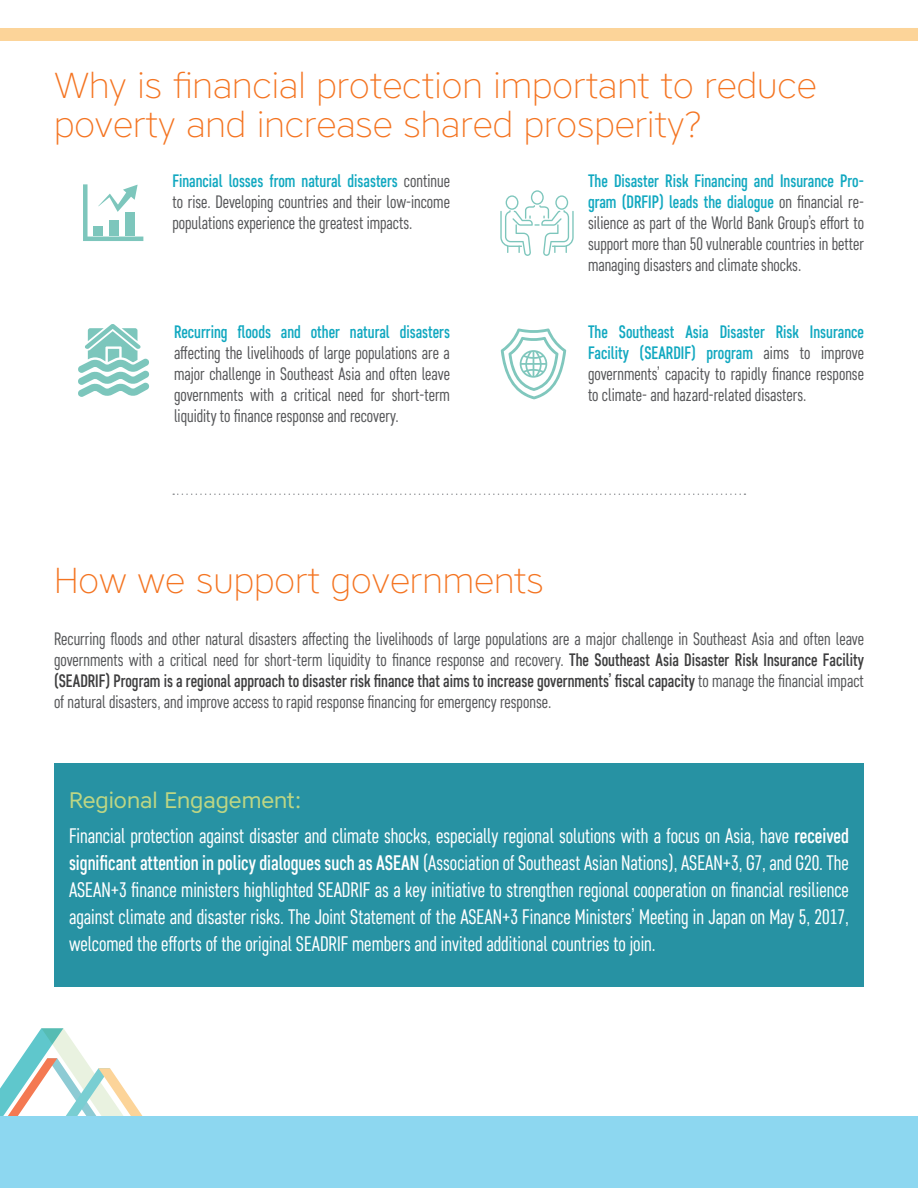
<style>
.page{position:relative;width:918px;height:1188px;background:#fff}
.page>*{position:absolute;margin:0;border:0;box-sizing:border-box;transform-origin:0 0}
.TITULO{font:200 36px/39px "Core Sans A25";color:#f47421}
.TITULO_2{font:22.5px "Core Sans A45";color:#bdd684}
.TEXTO_CUERPO{font:21px/27px "Core Sans D37 Cn";color:#fff;text-align:justify}
.TEXTO_CUERPO-2{font:18px/21px "Core Sans D37 Cn";color:#57585a;text-align:justify}
.s1{font-family:"Core Sans D47 Cn";font-weight:500;color:#11a8c0}
.s2{font-family:"Core Sans D47 Cn";font-weight:500;color:#3e3e3f}
.s3{font-family:"Core Sans D47 Cn";font-weight:500}
</style>
<div class="page">
<div style="left:0;top:28px;width:918px;height:13px;background:#fcd499"></div>
<svg style="left:0;top:1028px;width:143px;height:88px"></svg>
<div style="left:0;top:1116px;width:918px;height:72px;background:#8dd7f0"></div>
<svg style="left:83px;top:184px;width:60px;height:57px"></svg>
<svg style="left:173px;top:494px;width:572px;height:1px"></svg>
<svg style="left:500px;top:190px;width:74px;height:66px"></svg>
<div style="left:54px;top:764px;width:810px;height:223px;background:#2792a3"></div>
<svg style="left:501px;top:328px;width:65px;height:71px"></svg>
<svg style="left:78px;top:324px;width:72px;height:73px"></svg>
<p class="TITULO" style="left:54px;top:65px;width:764px">Why is financial protection important to reduce poverty and increase shared prosperity?</p>
<p class="TEXTO_CUERPO-2" style="left:172px;top:170px;width:279px"><span class="s1">Financial losses from natural disasters</span> continue to rise. Developing countries and their low-income populations experience the greatest impacts.</p>
<p class="TEXTO_CUERPO-2" style="left:588px;top:170px;width:278px"><span class="s1">The Disaster Risk Financing and Insurance Pro&shy;gram (DRFIP) leads the dialogue</span> on financial re&shy;silience as part of the World Bank Group’s effort to support more than 50 vulnerable countries in better managing disasters and climate shocks.</p>
<p class="TEXTO_CUERPO-2" style="left:174px;top:321px;width:278px"><span class="s1">Recurring floods and other natural disasters </span>affecting the livelihoods of large populations are a major challenge in Southeast Asia and often leave governments with a critical need for short-term liquidity to finance response and recovery.</p>
<p class="TEXTO_CUERPO-2" style="left:588px;top:321px;width:278px"><span class="s1">The Southeast Asia Disaster Risk Insurance Facility (SEARDIF) program</span> aims to improve governments’ capacity to rapidly finance response to climate- and hazard-related disasters.</p>
<p class="TITULO" style="left:54px;top:560px;width:491px">How we support governments</p>
<p class="TEXTO_CUERPO-2" style="left:54px;top:628px;width:812px">Recurring floods and other natural disasters affecting the livelihoods of large populations are a major challenge in Southeast Asia and often leave governments with a critical need for short-term liquidity to finance response and recovery. <span class="s2">The Southeast Asia Disaster Risk Insurance Facility (SEADRIF) Program is a regional approach to disaster risk finance that aims to increase governments’ fiscal capacity</span> to manage the financial impact of natural disasters, and improve access to rapid response financing for emergency response.</p>
<p class="TITULO_2" style="left:69px;top:786px;width:234px">Regional Engagement:</p>
<p class="TEXTO_CUERPO" style="left:69px;top:822px;width:782px">Financial protection against disaster and climate shocks, especially regional solutions with a focus on Asia, have <span class="s3">received significant attention in policy dialogues such as ASEAN</span> (Association of Southeast Asian Nations), ASEAN+3, G7, and G20. The ASEAN+3 finance ministers highlighted SEADRIF as a key initiative to strengthen regional cooperation on financial resilience against climate and disaster risks. The Joint Statement of the ASEAN+3 Finance Ministers’ Meeting in Japan on May 5, 2017, welcomed the efforts of the original SEADRIF members and invited additional countries to join.</p>
</div>
